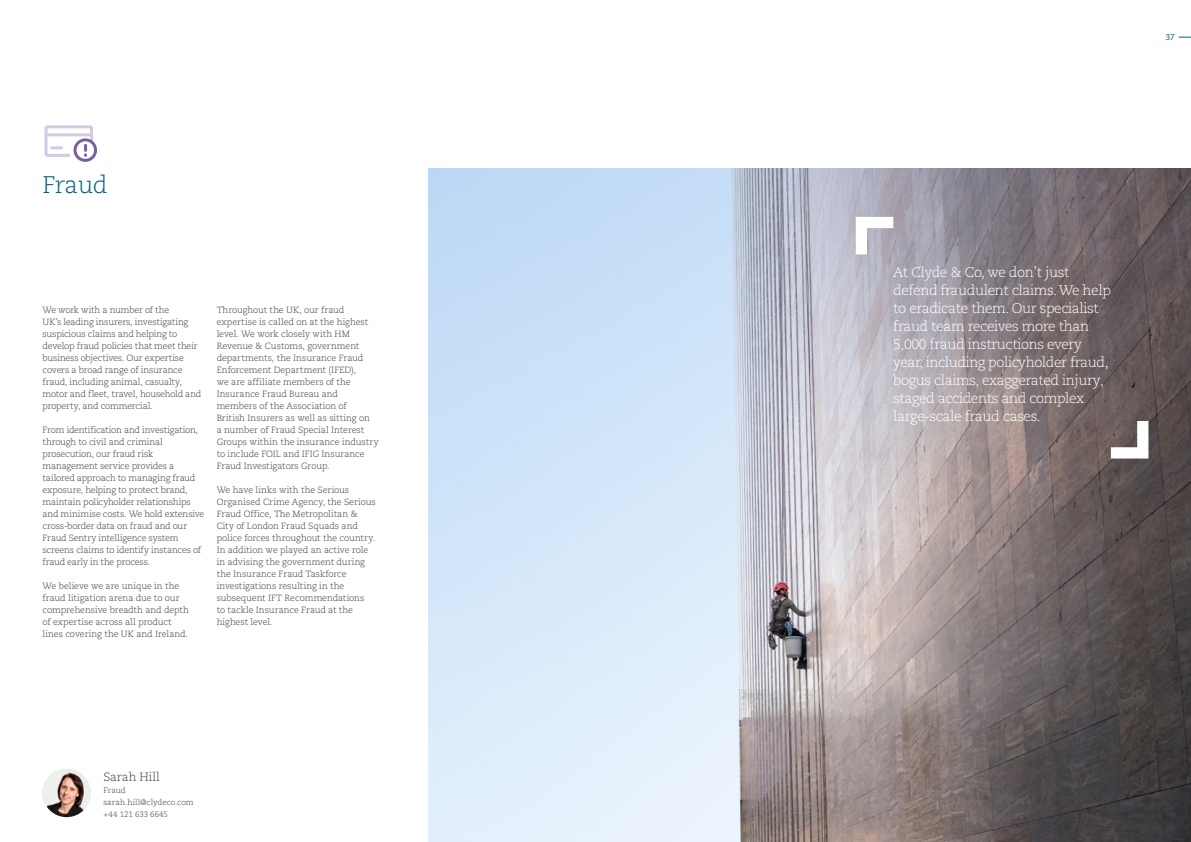
<style>
.page{position:relative;width:1191px;height:842px;background:#fff}
.page>*{position:absolute;margin:0;border:0;box-sizing:border-box;transform-origin:0 0}
.H1_-_Headline_-_Teal{font:300 24px "Caecilia LT Pro 45";letter-spacing:-.025em;color:#00627d}
.I1_-_Intro_-_Teal{font:300 14px/18px "Caecilia LT Pro 45";letter-spacing:-.03em;color:#fff}
.S1_-_Contact_Name{font:300 12px "Caecilia LT Pro 45";letter-spacing:-.01em;color:#3b3c43}
.P_-_Bullet_Points{font:300 9px/12px "Caecilia LT Pro 45";letter-spacing:-.015em;color:#3b3c43}
.Page_Number_-_Teal{font:8.5px "Caecilia LT Pro 55 Roman";color:#00627d}
.P2_-_Contact_Details{font:300 8px "Caecilia LT Pro 45";color:#3b3c43}
</style>
<div class="page">
<img style="left:43px;top:769px;width:48px;height:48px;border-radius:24px">
<img style="left:428px;top:169px;width:763px;height:673px">
<svg style="left:855px;top:217px;width:38px;height:37px"></svg>
<svg style="left:1111px;top:421px;width:37px;height:37px"></svg>
<svg style="left:44px;top:125px;width:51px;height:33px"></svg>
<div style="left:74px;top:138px;width:23px;height:24px;border:3px solid #77609f;border-radius:50%"></div>
<svg style="left:1178px;top:37px;width:13px;height:1px"></svg>
<p class="H1_-_Headline_-_Teal" style="left:43px;top:169px;width:66px">Fraud</p>
<p class="P_-_Bullet_Points" style="left:43px;top:304px;width:160px">We work with a number of the<br>UK’s leading insurers, investigating suspicious claims and helping to develop fraud policies that meet their business objectives. Our expertise covers a broad range of insurance fraud, including animal, casualty, motor and fleet, travel, household and property, and commercial.</p>
<p class="P_-_Bullet_Points" style="left:43px;top:424px;width:163px">From identification and investigation, through to civil and criminal prosecution, our fraud risk management service provides a tailored approach to managing fraud exposure, helping to protect brand, maintain policyholder relationships and minimise costs. We hold extensive cross-border data on fraud and our Fraud Sentry intelligence system screens claims to identify instances of fraud early in the process.</p>
<p class="P_-_Bullet_Points" style="left:43px;top:580px;width:148px">We believe we are unique in the fraud litigation arena due to our comprehensive breadth and depth of expertise across all product lines covering the UK and Ireland.</p>
<p class="P_-_Bullet_Points" style="left:217px;top:304px;width:163px">Throughout the UK, our fraud expertise is called on at the highest level. We work closely with HM<br>Revenue &amp; Customs, government departments, the Insurance Fraud<br>Enforcement Department (IFED),<br>we are affiliate members of the<br>Insurance Fraud Bureau and members of the Association of<br>British Insurers as well as sitting on<br>a number of Fraud Special Interest<br>Groups within the insurance industry to include FOIL and IFIG Insurance<br>Fraud Investigators Group.</p>
<p class="P_-_Bullet_Points" style="left:217px;top:484px;width:161px">We have links with the Serious<br>Organised Crime Agency, the Serious<br>Fraud Office, The Metropolitan &amp;<br>City of London Fraud Squads and police forces throughout the country.<br>In addition we played an active role in advising the government during the Insurance Fraud Taskforce investigations resulting in the subsequent IFT Recommendations<br>to tackle Insurance Fraud at the highest level.</p>
<p class="S1_-_Contact_Name" style="left:103px;top:769px;width:58px">Sarah Hill</p>
<p class="P2_-_Contact_Details" style="left:103px;top:785px;width:24px">Fraud</p>
<p class="P2_-_Contact_Details" style="left:103px;top:797px;width:92px">sarah.hill@clydeco.com</p>
<p class="P2_-_Contact_Details" style="left:103px;top:809px;width:66px">+44 121 633 6645</p>
<p class="Page_Number_-_Teal" style="left:1165px;top:32px;width:11px">37</p>
<p class="I1_-_Intro_-_Teal" style="left:893px;top:263px;width:219px">At Clyde &amp; Co, we don’t just defend fraudulent claims. We help to eradicate them. Our specialist fraud team receives more than<br>5,000 fraud instructions every year, including policyholder fraud, bogus claims, exaggerated injury, staged accidents and complex large-scale fraud cases.</p>
</div>
